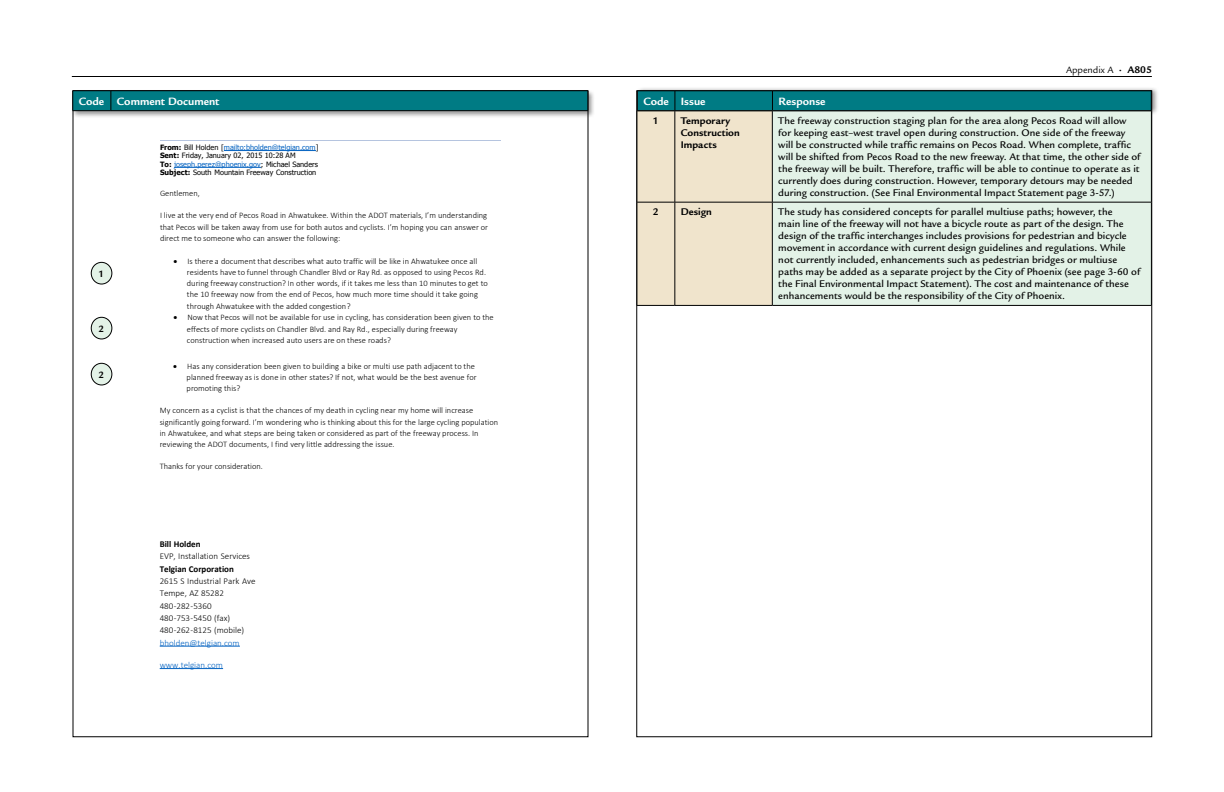
<style>
.page{position:relative;width:1224px;height:792px;background:#fff}
.page>*{position:absolute;margin:0;border:0;box-sizing:border-box;transform-origin:0 0}
.t1{font:700 11.5px "Legacy Sans Std";color:#fff}
.t2{font:500 10.5px/12px "Legacy Sans Std";letter-spacing:.005em;color:#000}
.t3{font:700 10.5px/12px "Legacy Sans Std";letter-spacing:.005em;color:#000}
.t4{font:10px "Legacy Sans Std";color:#000}
.t5{font:700 10px "Legacy Sans Std";color:#000}
.t6{font:300 9px/12.3px "Calibri";color:#000}
.t7{font:300 9px "Calibri";color:#0563c1}
.t8{font:700 9px "Calibri";color:#000}
.t9{font:300 8.4px/11.2px "Calibri";color:#000}
.t10{font:7.3px/8.4px "Tahoma";color:#000}
.s1{font-size:14px}
.s2{font-weight:700;font-size:10.5px}
.s3{font-weight:700}
.s4{color:#0563c1}
</style>
<div class="page">
<hr style="left:72px;top:76px;width:1080px;height:1px;background:#000">
<div style="left:71px;top:89px;width:525px;height:29px;background:#000;opacity:.4"></div>
<hr style="left:73px;top:90px;width:38px;height:1px;background:#000">
<hr style="left:111px;top:90px;width:477px;height:1px;background:#000">
<div style="left:73px;top:91px;width:516px;height:20px;background:#007b84"></div>
<hr style="left:73px;top:110px;width:38px;height:1px;background:#000">
<hr style="left:111px;top:110px;width:477px;height:1px;background:#000">
<div style="left:636px;top:86px;width:523px;height:29px;background:#000;opacity:.4"></div>
<hr style="left:160px;top:646px;width:80px;height:1px;background:#0563c1">
<hr style="left:160px;top:668px;width:63px;height:1px;background:#0563c1">
<hr style="left:160px;top:140px;width:341px;height:1px;background:#b5c4df">
<hr style="left:224px;top:150px;width:92px;height:1px;background:#0563c1">
<hr style="left:174px;top:167px;width:87px;height:1px;background:#0563c1">
<svg style="left:637px;top:91px;width:515px;height:214px"></svg>
<div style="left:773px;top:112px;width:378px;height:193px;background:#e3f2e7"></div>
<hr style="left:675px;top:111px;width:1px;height:91px;background:#000">
<hr style="left:772px;top:111px;width:1px;height:91px;background:#000">
<hr style="left:675px;top:202px;width:1px;height:103px;background:#000">
<hr style="left:772px;top:202px;width:1px;height:103px;background:#000">
<hr style="left:637px;top:111px;width:38px;height:1px;background:#000">
<hr style="left:637px;top:111px;width:1px;height:91px;background:#000">
<hr style="left:675px;top:111px;width:97px;height:1px;background:#000">
<hr style="left:772px;top:111px;width:380px;height:1px;background:#000">
<hr style="left:1151px;top:111px;width:1px;height:91px;background:#000">
<hr style="left:637px;top:202px;width:38px;height:1px;background:#000">
<hr style="left:637px;top:202px;width:1px;height:103px;background:#000">
<hr style="left:675px;top:202px;width:97px;height:1px;background:#000">
<hr style="left:772px;top:202px;width:380px;height:1px;background:#000">
<hr style="left:1151px;top:202px;width:1px;height:103px;background:#000">
<hr style="left:637px;top:305px;width:38px;height:1px;background:#000">
<hr style="left:675px;top:305px;width:97px;height:1px;background:#000">
<hr style="left:772px;top:305px;width:380px;height:1px;background:#000">
<div style="left:91px;top:262px;width:21px;height:22px;background:#e3f2e7;border-radius:50%"></div>
<div style="left:91px;top:262px;width:21px;height:23px;border:1px solid #000;border-radius:50%"></div>
<div style="left:91px;top:317px;width:21px;height:22px;background:#e3f2e7;border-radius:50%"></div>
<div style="left:91px;top:317px;width:21px;height:22px;border:1px solid #000;border-radius:50%"></div>
<div style="left:91px;top:363px;width:21px;height:22px;background:#e3f2e7;border-radius:50%"></div>
<div style="left:91px;top:363px;width:21px;height:22px;border:1px solid #000;border-radius:50%"></div>
<h1 class="t1" style="left:79px;top:94px;width:142px">Code Comment Document</h1>
<h1 class="t1" style="left:643px;top:95px;width:64px">Code Issue</h1>
<h1 class="t1" style="left:778px;top:95px;width:49px">Response</h1>
<p class="t4" style="left:1066px;top:64px;width:87px">Appendix A <span class="s1">•</span> <span class="s2">A805</span></p>
<p class="t5" style="left:98px;top:268px;width:7px">1</p>
<p class="t5" style="left:98px;top:323px;width:7px">2</p>
<p class="t5" style="left:98px;top:369px;width:7px">2</p>
<p class="t10" style="left:160px;top:143px;width:160px"><span class="s3">From:</span> Bill Holden [<span class="s4">mailto:bholden@telgian.com</span>] <span class="s3">Sent:</span> Friday, January 02, 2015 10:28 AM<br><span class="s3">To:</span> <span class="s4">joseph.perez@phoenix.gov</span>; Michael Sanders <span class="s3">Subject:</span> South Mountain Freeway Construction</p>
<p class="t9" style="left:160px;top:187px;width:41px">Gentlemen,</p>
<p class="t9" style="left:160px;top:210px;width:330px;text-align:justify">I live at the very end of Pecos Road in Ahwatukee. Within the ADOT materials, I’m understanding that Pecos will be taken away from use for both autos and cyclists. I’m hoping you can answer or direct me to someone who can answer the following:</p>
<p class="t9" style="left:187px;top:255px;width:302px;text-indent:-13px">• Is there a document that describes what auto traffic will be like in Ahwatukee once all residents have to funnel through Chandler Blvd or Ray Rd. as opposed to using Pecos Rd. during freeway construction? In other words, if it takes me less than 10 minutes to get to the 10 freeway now from the end of Pecos, how much more time should it take going through Ahwatukee with the added congestion?</p>
<p class="t9" style="left:187px;top:312px;width:308px;text-indent:-13px">• Now that Pecos will not be available for use in cycling, has consideration been given to the effects of more cyclists on Chandler Blvd. and Ray Rd., especially during freeway construction when increased auto users are on these roads?</p>
<p class="t9" style="left:187px;top:360px;width:292px;text-indent:-13px">• Has any consideration been given to building a bike or multi use path adjacent to the planned freeway as is done in other states? If not, what would be the best avenue for promoting this?</p>
<p class="t9" style="left:160px;top:405px;width:340px">My concern as a cyclist is that the chances of my death in cycling near my home will increase significantly going forward. I’m wondering who is thinking about this for the large cycling population in Ahwatukee, and what steps are being taken or considered as part of the freeway process. In reviewing the ADOT documents, I find very little addressing the issue.</p>
<p class="t9" style="left:160px;top:461px;width:105px">Thanks for your consideration.</p>
<p class="t8" style="left:160px;top:538px;width:42px">Bill Holden</p>
<p class="t6" style="left:160px;top:550px;width:92px">EVP, Installation Services</p>
<p class="t8" style="left:160px;top:563px;width:76px">Telgian Corporation</p>
<p class="t6" style="left:160px;top:575px;width:97px">2615 S Industrial Park Ave<br>Tempe, AZ 85282<br>480-282-5360<br>480-753-5450 (fax)<br>480-262-8125 (mobile)</p>
<p class="t7" style="left:160px;top:637px;width:81px">bholden@telgian.com</p>
<p class="t7" style="left:160px;top:659px;width:65px">www.telgian.com</p>
<p class="t3" style="left:653px;top:115px;width:7px">1</p>
<p class="t3" style="left:681px;top:115px;width:60px">Temporary<br>Construction<br>Impacts</p>
<p class="t2" style="left:778px;top:115px;width:364px">The freeway construction staging plan for the area along Pecos Road will allow for keeping east–west travel open during construction. One side of the freeway will be constructed while traffic remains on Pecos Road. When complete, traffic will be shifted from Pecos Road to the new freeway. At that time, the other side of the freeway will be built. Therefore, traffic will be able to continue to operate as it currently does during construction. However, temporary detours may be needed during construction. (See Final Environmental Impact Statement page 3-57.)</p>
<p class="t3" style="left:653px;top:206px;width:7px">2</p>
<p class="t3" style="left:681px;top:206px;width:33px">Design</p>
<p class="t2" style="left:778px;top:206px;width:363px">The study has considered concepts for parallel multiuse paths; however, the<br>main line of the freeway will not have a bicycle route as part of the design. The design of the traffic interchanges includes provisions for pedestrian and bicycle movement in accordance with current design guidelines and regulations. While not currently included, enhancements such as pedestrian bridges or multiuse paths may be added as a separate project by the City of Phoenix (see page 3-60 of the Final Environmental Impact Statement). The cost and maintenance of these enhancements would be the responsibility of the City of Phoenix.</p>
</div>
